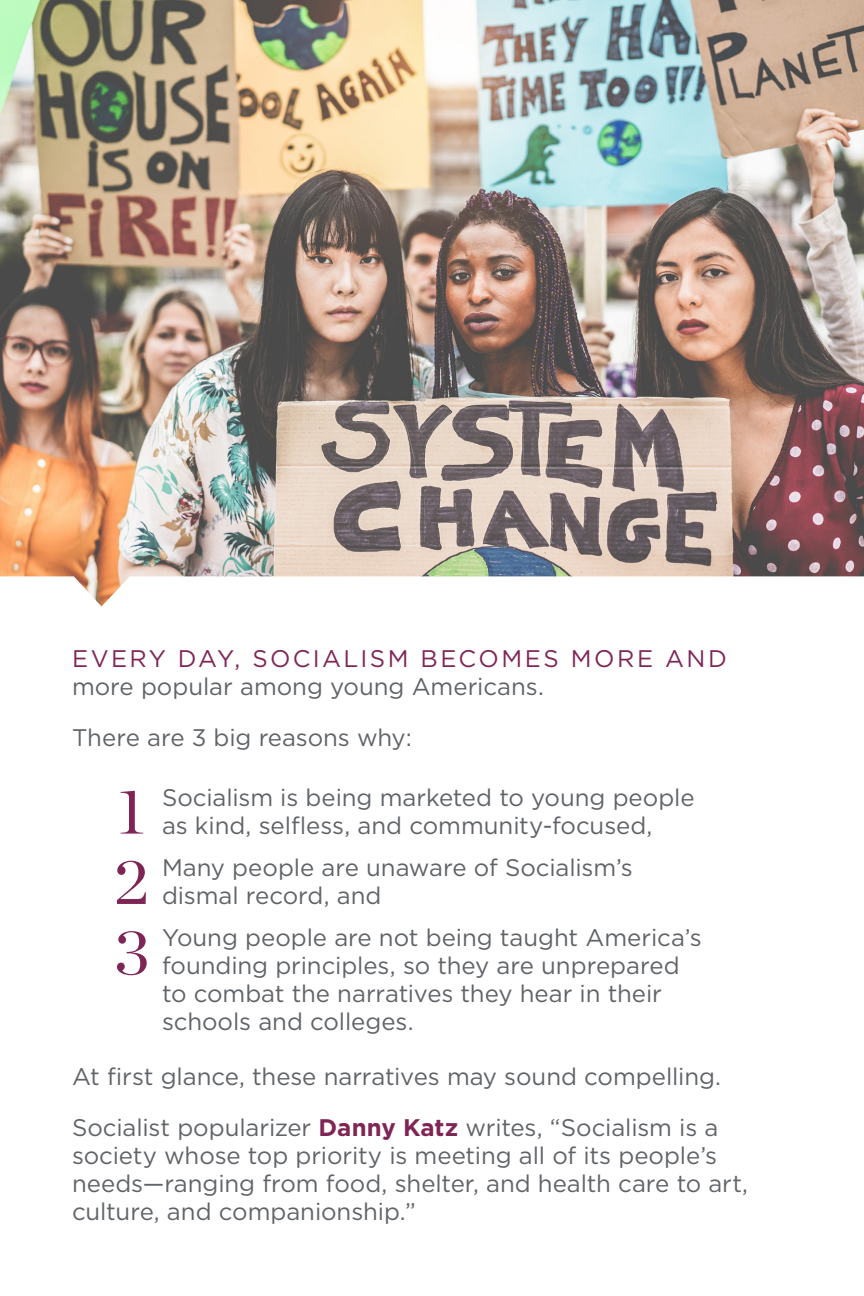
<style>
.page{position:relative;width:864px;height:1296px;background:#fff}
.page>*{position:absolute;margin:0;border:0;box-sizing:border-box;transform-origin:0 0}
.Body_with_Drop_Numbe{font:64.2px "Chronicle Display";color:#7f2555}
.Body_with_Drop_Numbe-2{font:24px/28px "Gotham";letter-spacing:-.005em;color:#606468}
.Body_Copy{font:24px/28px "Gotham";letter-spacing:-.005em;color:#606468}
.Body_Intro{font:24px/28px "Gotham";letter-spacing:.005em;color:#7f2555}
.s1{color:#606468}
.s2{font-weight:700;color:#7f2555}
</style>
<div class="page">
<img style="left:0;top:0;width:864px;height:607px">
<p class="Body_Intro" style="left:72px;top:644px;width:656px">EVERY DAY, SOCIALISM BECOMES MORE AND <span class="s1">more popular among young Americans.</span></p>
<p class="Body_Copy" style="left:72px;top:723px;width:341px">There are 3 big reasons why:</p>
<p class="Body_with_Drop_Numbe" style="left:118px;top:762px;width:28px">1</p>
<p class="Body_with_Drop_Numbe-2" style="left:162px;top:783px;width:534px">Socialism is being marketed to young people as kind, selfless, and community-focused,</p>
<p class="Body_with_Drop_Numbe" style="left:113px;top:832px;width:37px">2</p>
<p class="Body_with_Drop_Numbe-2" style="left:162px;top:853px;width:472px">Many people are unaware of Socialism’s dismal record, and</p>
<p class="Body_with_Drop_Numbe" style="left:114px;top:903px;width:37px">3</p>
<p class="Body_with_Drop_Numbe-2" style="left:162px;top:923px;width:541px">Young people are not being taught America’s founding principles, so they are unprepared to combat the narratives they hear in their schools and colleges.</p>
<p class="Body_Copy" style="left:72px;top:1062px;width:651px">At first glance, these narratives may sound compelling.</p>
<p class="Body_Copy" style="left:72px;top:1113px;width:677px">Socialist popularizer <span class="s2">Danny Katz</span> writes, “Socialism is a society whose top priority is meeting all of its people’s needs—ranging from food, shelter, and health care to art, culture, and companionship.”</p>
</div>
